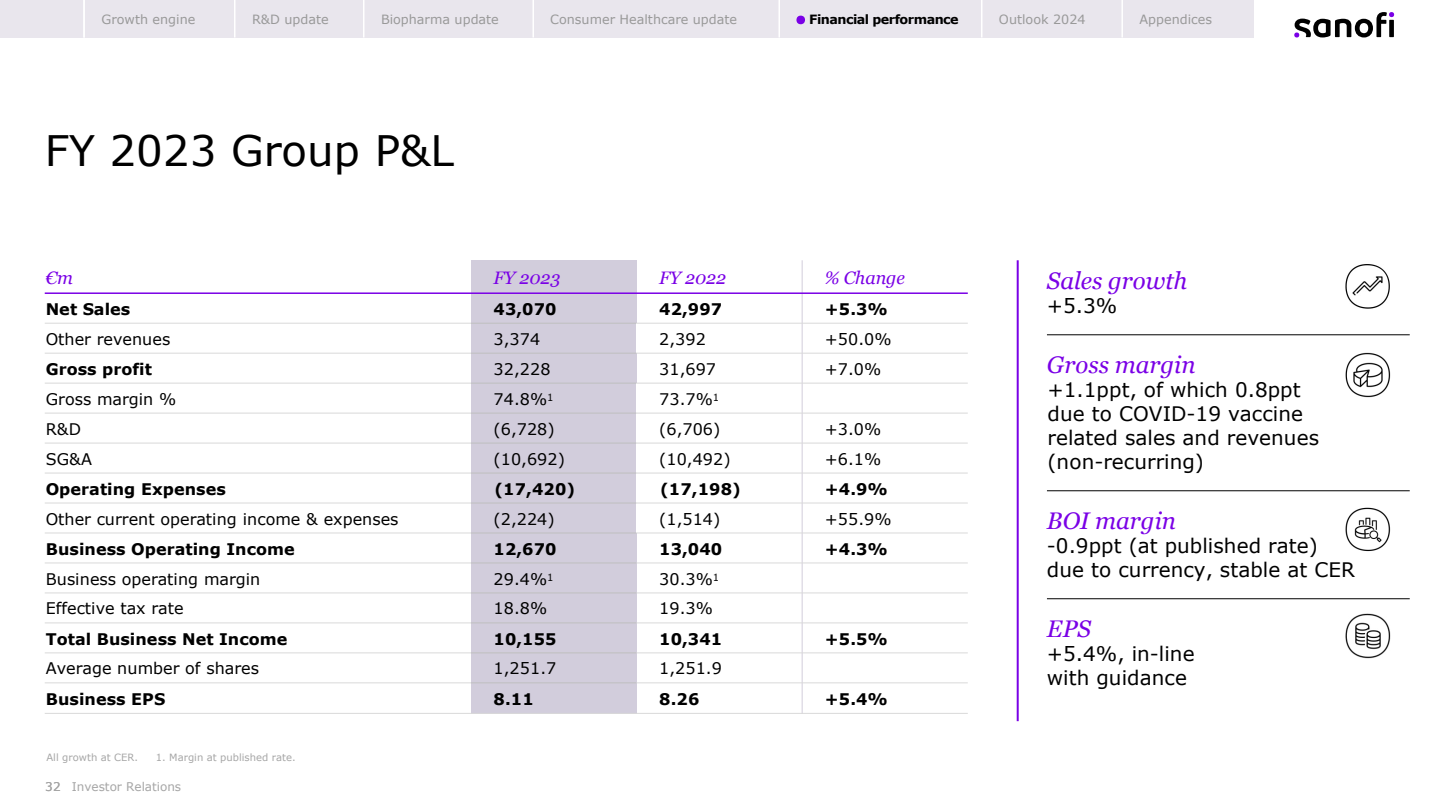
<style>
.page{position:relative;width:1440px;height:810px;background:#fff}
.page>*{position:absolute;margin:0;border:0;box-sizing:border-box;transform-origin:0 0}
.t1{font:42px "Verdana";color:#000}
.t2{font:italic 24px "Georgia";color:#7a01e6}
.t3{font:20.02px/24px "Verdana";letter-spacing:.005em;color:#000}
.t4{font:italic 18px "Georgia";letter-spacing:-.005em;color:#7a01e6}
.t5{font:15.98px "Verdana";color:#000}
.t6{font:700 15.98px "Verdana";letter-spacing:.005em;color:#000}
.t7{font:12.75px "Verdana";color:#999}
.t8{font:700 12.75px "Verdana";letter-spacing:-.04em;color:#000}
.t9{font:12px "Verdana";color:#a6a6a6}
.t10{font:9.98px "Verdana";color:#a6a6a6}
</style>
<div class="page">
<hr style="left:1047px;top:335px;width:363px;height:1px;background:#000">
<hr style="left:1047px;top:491px;width:363px;height:1px;background:#000">
<hr style="left:1047px;top:598px;width:363px;height:1px;background:#000">
<div style="left:471px;top:260px;width:166px;height:33px;background:#d2cddc"></div>
<div style="left:471px;top:293px;width:166px;height:30px;background:#d2cddc"></div>
<div style="left:471px;top:323px;width:166px;height:30px;background:#d2cddc"></div>
<div style="left:471px;top:353px;width:166px;height:30px;background:#d2cddc"></div>
<div style="left:471px;top:383px;width:166px;height:30px;background:#d2cddc"></div>
<div style="left:471px;top:413px;width:166px;height:30px;background:#d2cddc"></div>
<div style="left:471px;top:443px;width:166px;height:30px;background:#d2cddc"></div>
<div style="left:471px;top:473px;width:166px;height:30px;background:#d2cddc"></div>
<div style="left:471px;top:503px;width:166px;height:30px;background:#d2cddc"></div>
<div style="left:471px;top:533px;width:166px;height:30px;background:#d2cddc"></div>
<div style="left:471px;top:563px;width:166px;height:30px;background:#d2cddc"></div>
<div style="left:471px;top:593px;width:166px;height:30px;background:#d2cddc"></div>
<div style="left:471px;top:623px;width:166px;height:30px;background:#d2cddc"></div>
<div style="left:471px;top:653px;width:166px;height:30px;background:#d2cddc"></div>
<div style="left:471px;top:683px;width:166px;height:30px;background:#d2cddc"></div>
<hr style="left:802px;top:260px;width:1px;height:454px;background:#d2cddc">
<hr style="left:45px;top:292px;width:923px;height:2px;background:#7a01e6">
<hr style="left:45px;top:323px;width:426px;height:1px;background:#d9d9d9">
<hr style="left:471px;top:323px;width:166px;height:1px;background:#bfbfbf">
<hr style="left:637px;top:323px;width:331px;height:1px;background:#d9d9d9">
<hr style="left:45px;top:353px;width:426px;height:1px;background:#d9d9d9">
<hr style="left:471px;top:353px;width:166px;height:1px;background:#bfbfbf">
<hr style="left:637px;top:353px;width:331px;height:1px;background:#d9d9d9">
<hr style="left:45px;top:383px;width:426px;height:1px;background:#d9d9d9">
<hr style="left:471px;top:383px;width:166px;height:1px;background:#bfbfbf">
<hr style="left:637px;top:383px;width:331px;height:1px;background:#d9d9d9">
<hr style="left:45px;top:413px;width:426px;height:1px;background:#d9d9d9">
<hr style="left:471px;top:413px;width:166px;height:1px;background:#bfbfbf">
<hr style="left:637px;top:413px;width:331px;height:1px;background:#d9d9d9">
<hr style="left:45px;top:443px;width:426px;height:1px;background:#d9d9d9">
<hr style="left:471px;top:443px;width:166px;height:1px;background:#bfbfbf">
<hr style="left:637px;top:443px;width:331px;height:1px;background:#d9d9d9">
<hr style="left:45px;top:473px;width:426px;height:1px;background:#d9d9d9">
<hr style="left:471px;top:473px;width:166px;height:1px;background:#bfbfbf">
<hr style="left:637px;top:473px;width:331px;height:1px;background:#d9d9d9">
<hr style="left:45px;top:503px;width:426px;height:1px;background:#d9d9d9">
<hr style="left:471px;top:503px;width:166px;height:1px;background:#bfbfbf">
<hr style="left:637px;top:503px;width:331px;height:1px;background:#d9d9d9">
<hr style="left:45px;top:532px;width:426px;height:1px;background:#d9d9d9">
<hr style="left:471px;top:532px;width:166px;height:1px;background:#bfbfbf">
<hr style="left:637px;top:532px;width:331px;height:1px;background:#d9d9d9">
<hr style="left:45px;top:562px;width:426px;height:1px;background:#d9d9d9">
<hr style="left:471px;top:562px;width:166px;height:1px;background:#bfbfbf">
<hr style="left:637px;top:562px;width:331px;height:1px;background:#d9d9d9">
<hr style="left:45px;top:592px;width:426px;height:1px;background:#d9d9d9">
<hr style="left:471px;top:592px;width:166px;height:1px;background:#bfbfbf">
<hr style="left:637px;top:592px;width:331px;height:1px;background:#d9d9d9">
<hr style="left:45px;top:622px;width:426px;height:1px;background:#d9d9d9">
<hr style="left:471px;top:622px;width:166px;height:1px;background:#bfbfbf">
<hr style="left:637px;top:622px;width:331px;height:1px;background:#d9d9d9">
<hr style="left:45px;top:652px;width:426px;height:1px;background:#d9d9d9">
<hr style="left:471px;top:652px;width:166px;height:1px;background:#bfbfbf">
<hr style="left:637px;top:652px;width:331px;height:1px;background:#d9d9d9">
<hr style="left:45px;top:682px;width:426px;height:1px;background:#d9d9d9">
<hr style="left:471px;top:682px;width:166px;height:1px;background:#bfbfbf">
<hr style="left:637px;top:682px;width:331px;height:1px;background:#d9d9d9">
<hr style="left:45px;top:713px;width:923px;height:1px;background:#d9d9d9">
<img style="left:1345px;top:265px;width:44px;height:43px">
<img style="left:1345px;top:507px;width:46px;height:45px">
<img style="left:1345px;top:613px;width:46px;height:46px">
<hr style="left:1017px;top:260px;width:2px;height:461px;background:#7a01e6">
<img style="left:1345px;top:352px;width:46px;height:46px">
<div style="left:0;top:0;width:1254px;height:38px;background:#e9e6ed"></div>
<div style="left:796px;top:16px;width:9px;height:8px;background:#7a00e6;border-radius:50%"></div>
<hr style="left:83px;top:0;width:2px;height:38px;background:#fff">
<hr style="left:234px;top:0;width:2px;height:38px;background:#fff">
<hr style="left:363px;top:0;width:1px;height:38px;background:#fff">
<hr style="left:778px;top:0;width:2px;height:38px;background:#fff">
<hr style="left:532px;top:0;width:2px;height:38px;background:#fff">
<hr style="left:981px;top:0;width:1px;height:38px;background:#fff">
<hr style="left:1121px;top:0;width:2px;height:38px;background:#fff">
<svg style="left:1294px;top:12px;width:100px;height:25px"></svg>
<p class="t7" style="left:102px;top:11px;width:95px">Growth engine</p>
<p class="t7" style="left:252px;top:11px;width:78px">R&amp;D update</p>
<p class="t7" style="left:381px;top:11px;width:119px">Biopharma update</p>
<p class="t7" style="left:550px;top:11px;width:188px">Consumer Healthcare update</p>
<p class="t8" style="left:809px;top:11px;width:151px">Financial performance</p>
<p class="t7" style="left:999px;top:11px;width:88px">Outlook 2024</p>
<p class="t7" style="left:1139px;top:11px;width:74px">Appendices</p>
<h1 class="t1" style="left:45px;top:122px;width:411px">FY 2023 Group P&amp;L</h1>
<p class="t4" style="left:46px;top:265px;width:29px">€m</p>
<p class="t4" style="left:494px;top:265px;width:68px">FY 2023</p>
<p class="t4" style="left:659px;top:265px;width:69px">FY 2022</p>
<p class="t4" style="left:825px;top:265px;width:82px">% Change</p>
<p class="t6" style="left:46px;top:298px;width:86px">Net Sales</p>
<p class="t6" style="left:494px;top:298px;width:65px">43,070</p>
<p class="t6" style="left:659px;top:298px;width:65px">42,997</p>
<p class="t6" style="left:825px;top:298px;width:65px">+5.3%</p>
<p class="t5" style="left:46px;top:328px;width:126px">Other revenues</p>
<p class="t5" style="left:494px;top:328px;width:48px">3,374</p>
<p class="t5" style="left:659px;top:328px;width:48px">2,392</p>
<p class="t5" style="left:825px;top:328px;width:68px">+50.0%</p>
<p class="t6" style="left:46px;top:358px;width:108px">Gross profit</p>
<p class="t5" style="left:494px;top:358px;width:58px">32,228</p>
<p class="t5" style="left:659px;top:358px;width:58px">31,697</p>
<p class="t5" style="left:825px;top:358px;width:58px">+7.0%</p>
<p class="t5" style="left:46px;top:388px;width:132px">Gross margin %</p>
<p class="t5" style="left:494px;top:388px;width:62px">74.8%<sup>1</sup></p>
<p class="t5" style="left:659px;top:388px;width:62px">73.7%<sup>1</sup></p>
<p class="t5" style="left:46px;top:418px;width:37px">R&amp;D</p>
<p class="t5" style="left:494px;top:418px;width:63px">(6,728)</p>
<p class="t5" style="left:659px;top:418px;width:63px">(6,706)</p>
<p class="t5" style="left:825px;top:418px;width:58px">+3.0%</p>
<p class="t5" style="left:46px;top:448px;width:48px">SG&amp;A</p>
<p class="t5" style="left:494px;top:448px;width:73px">(10,692)</p>
<p class="t5" style="left:659px;top:448px;width:73px">(10,492)</p>
<p class="t5" style="left:825px;top:448px;width:58px">+6.1%</p>
<p class="t6" style="left:46px;top:478px;width:182px">Operating Expenses</p>
<p class="t6" style="left:495px;top:478px;width:82px">(17,420)</p>
<p class="t6" style="left:660px;top:478px;width:82px">(17,198)</p>
<p class="t6" style="left:825px;top:478px;width:65px">+4.9%</p>
<p class="t5" style="left:46px;top:508px;width:354px">Other current operating income &amp; expenses</p>
<p class="t5" style="left:494px;top:508px;width:63px">(2,224)</p>
<p class="t5" style="left:659px;top:508px;width:63px">(1,514)</p>
<p class="t5" style="left:825px;top:508px;width:68px">+55.9%</p>
<p class="t6" style="left:46px;top:538px;width:251px">Business Operating Income</p>
<p class="t6" style="left:494px;top:538px;width:65px">12,670</p>
<p class="t6" style="left:659px;top:538px;width:65px">13,040</p>
<p class="t6" style="left:825px;top:538px;width:65px">+4.3%</p>
<p class="t5" style="left:46px;top:568px;width:216px">Business operating margin</p>
<p class="t5" style="left:494px;top:568px;width:62px">29.4%<sup>1</sup></p>
<p class="t5" style="left:659px;top:568px;width:62px">30.3%<sup>1</sup></p>
<p class="t5" style="left:46px;top:598px;width:139px">Effective tax rate</p>
<p class="t5" style="left:494px;top:598px;width:55px">18.8%</p>
<p class="t5" style="left:659px;top:598px;width:55px">19.3%</p>
<p class="t6" style="left:46px;top:628px;width:243px">Total Business Net Income</p>
<p class="t6" style="left:494px;top:628px;width:65px">10,155</p>
<p class="t6" style="left:659px;top:628px;width:65px">10,341</p>
<p class="t6" style="left:825px;top:628px;width:65px">+5.5%</p>
<p class="t5" style="left:46px;top:658px;width:215px">Average number of shares</p>
<p class="t5" style="left:494px;top:658px;width:64px">1,251.7</p>
<p class="t5" style="left:659px;top:658px;width:64px">1,251.9</p>
<p class="t6" style="left:46px;top:688px;width:121px">Business EPS</p>
<p class="t6" style="left:494px;top:688px;width:42px">8.11</p>
<p class="t6" style="left:659px;top:688px;width:42px">8.26</p>
<p class="t6" style="left:825px;top:688px;width:65px">+5.4%</p>
<p class="t10" style="left:47px;top:751px;width:93px">All growth at CER.</p>
<p class="t10" style="left:156px;top:751px;width:141px">1. Margin at published rate.</p>
<p class="t9" style="left:45px;top:778px;width:17px">32</p>
<p class="t9" style="left:72px;top:778px;width:111px">Investor Relations</p>
<h2 class="t2" style="left:1047px;top:263px;width:142px">Sales growth</h2>
<p class="t3" style="left:1047px;top:293px;width:72px">+5.3%</p>
<h2 class="t2" style="left:1047px;top:347px;width:150px">Gross margin</h2>
<p class="t3" style="left:1048px;top:377px;width:273px">+1.1ppt, of which 0.8ppt due to COVID-19 vaccine related sales and revenues (non-recurring)</p>
<h2 class="t2" style="left:1047px;top:503px;width:131px">BOI margin</h2>
<p class="t3" style="left:1047px;top:533px;width:310px">-0.9ppt (at published rate) due to currency, stable at CER</p>
<h2 class="t2" style="left:1047px;top:611px;width:45px">EPS</h2>
<p class="t3" style="left:1047px;top:641px;width:149px">+5.4%, in-line with guidance</p>
</div>
